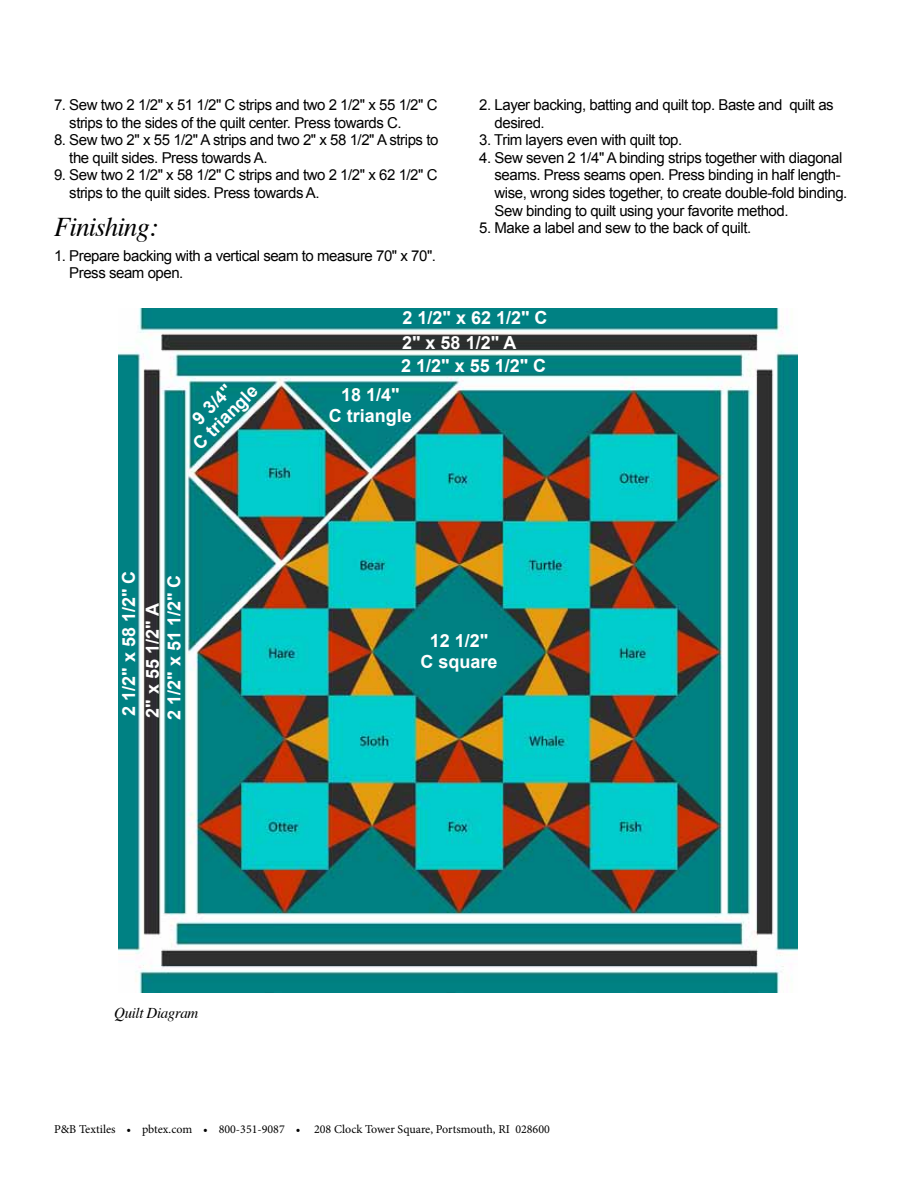
<style>
.page{position:relative;width:918px;height:1188px;background:#fff}
.page>*{position:absolute;margin:0;border:0;box-sizing:border-box;transform-origin:0 0}
.t1{font:italic 27px "Times";letter-spacing:-.035em;color:#000}
.t2{font:700 18px/21.6px "Arial";color:#fff;text-align:center}
.t3{font:15px/17.7px "Arial";letter-spacing:-.03em;color:#000}
.t4{font:italic 15px "Times";letter-spacing:-.025em;color:#000}
.t5{font:12px "Minion Pro";color:#000}
</style>
<div class="page">
<img style="left:119px;top:309px;width:678px;height:684px">
<p class="t3" style="left:69px;top:96px;width:370px;text-indent:-15px">7. Sew two 2 1/2" x 51 1/2" C strips and two 2 1/2" x 55 1/2" C strips to the sides of the quilt center. Press towards C.</p>
<p class="t3" style="left:69px;top:131px;width:371px;text-indent:-15px">8. Sew two 2" x 55 1/2" A strips and two 2" x 58 1/2" A strips to the quilt sides. Press towards A.</p>
<p class="t3" style="left:69px;top:166px;width:370px;text-indent:-15px">9. Sew two 2 1/2" x 58 1/2" C strips and two 2 1/2" x 62 1/2" C strips to the quilt sides. Press towards A.</p>
<h1 class="t1" style="left:54px;top:204px;width:106px">Finishing:</h1>
<p class="t3" style="left:69px;top:247px;width:368px;text-indent:-15px">1. Prepare backing with a vertical seam to measure 70" x 70".<br>Press seam open.</p>
<p class="t3" style="left:495px;top:96px;width:341px;text-indent:-15px">2. Layer backing, batting and quilt top. Baste and quilt as desired.</p>
<p class="t3" style="left:479px;top:131px;width:205px">3. Trim layers even with quilt top.</p>
<p class="t3" style="left:495px;top:149px;width:354px;text-indent:-15px">4. Sew seven 2 1/4" A binding strips together with diagonal seams. Press seams open. Press binding in half length&shy;wise, wrong sides together, to create double-fold binding.<br>Sew binding to quilt using your favorite method.</p>
<p class="t3" style="left:479px;top:219px;width:274px">5. Make a label and sew to the back of quilt.</p>
<p class="t2" style="left:402px;top:308px;width:147px">2 1/2" x 62 1/2" C</p>
<p class="t2" style="left:402px;top:333px;width:116px">2" x 58 1/2" A</p>
<p class="t2" style="left:188px;top:414px;width:50px;rotate:-45deg">9 3/4"</p>
<p class="t2" style="left:189px;top:439px;width:85px;rotate:-45deg">C triangle</p>
<p class="t2" style="left:119px;top:716px;width:147px;rotate:-90deg">2 1/2" x 58 1/2" C</p>
<p class="t2" style="left:142px;top:718px;width:116px;rotate:-90deg">2" x 55 1/2" A</p>
<p class="t2" style="left:164px;top:720px;width:147px;rotate:-90deg">2 1/2" x 51 1/2" C</p>
<p class="t2" style="left:401px;top:356px;width:147px">2 1/2" x 55 1/2" C</p>
<p class="t2" style="left:341px;top:384px;width:60px">18 1/4"</p>
<p class="t2" style="left:329px;top:406px;width:85px">C triangle</p>
<p class="t2" style="left:420px;top:630px;width:79px">12 1/2"<br>C square</p>
<p class="t4" style="left:114px;top:1000px;width:86px">Quilt Diagram</p>
<p class="t5" style="left:54px;top:1121px;width:497px">P&amp;B Textiles • pbtex.com • 800-351-9087 • 208 Clock Tower Square, Portsmouth, RI 028600</p>
</div>
